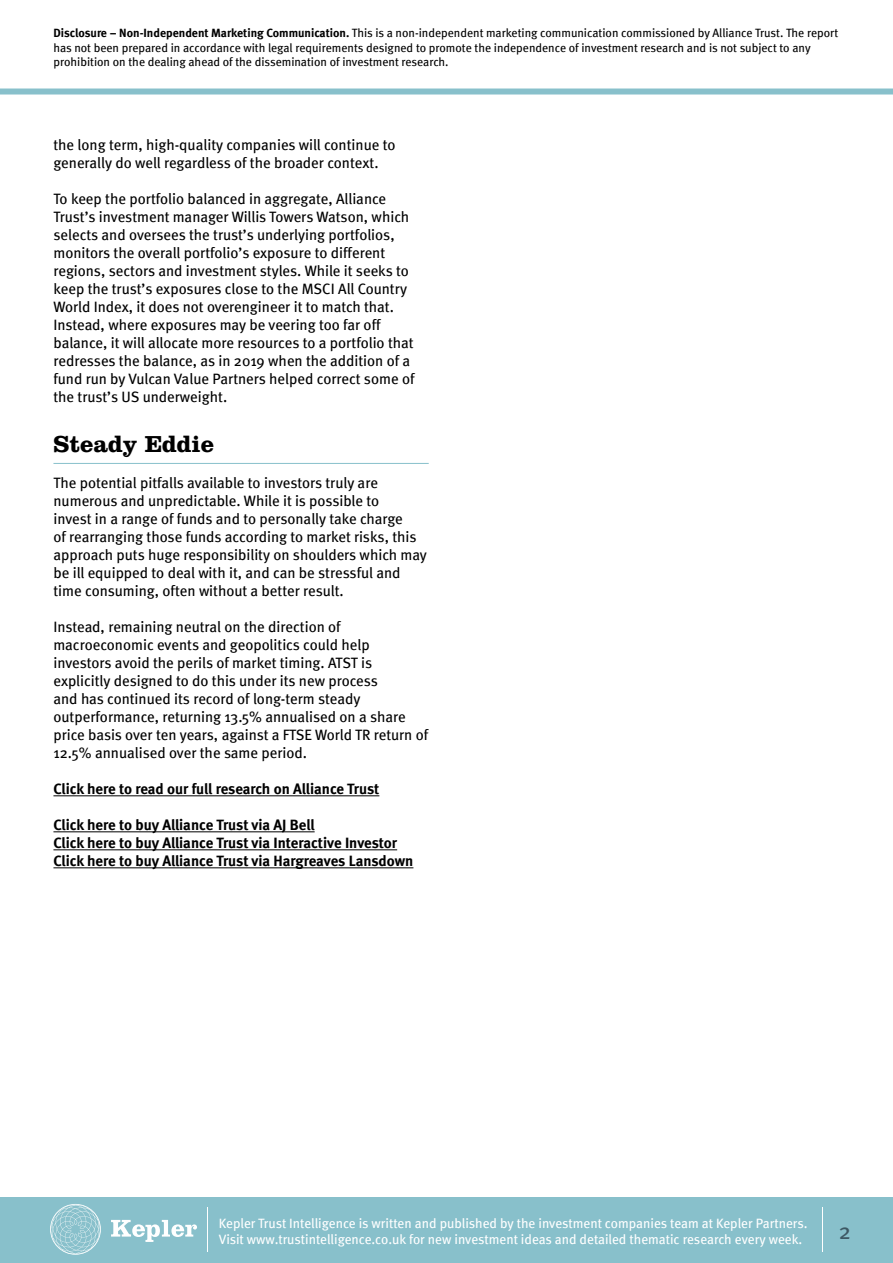
<style>
.page{position:relative;width:893px;height:1263px;background:#fff}
.page>*{position:absolute;margin:0;border:0;box-sizing:border-box;transform-origin:0 0}
.t1{font:700 24px "Clarendon LT Std";color:#000}
.t2{font:22.5px "Meta";color:#3d5864}
.t3{font:15px/18px "Meta";color:#000}
.t4{font:15px/18px "Meta Bold LF";letter-spacing:-.005em;color:#000}
.t5{font:13.5px/16.2px "Meta";color:#fff}
.t6{font:12px/14.4px "Meta";color:#000}
.s1{font-family:"Meta Bold LF"}
</style>
<div class="page">
<div style="left:0;top:1197px;width:893px;height:66px;background:#88c0cb"></div>
<svg style="left:111px;top:1220px;width:86px;height:22px"></svg>
<svg style="left:50px;top:1204px;width:51px;height:51px"></svg>
<hr style="left:207px;top:1207px;width:1px;height:44px;background:#fff">
<div style="left:0;top:89px;width:893px;height:6px;background:#88c0cb"></div>
<hr style="left:822px;top:1207px;width:1px;height:44px;background:#fff">
<hr style="left:53px;top:463px;width:376px;height:1px;background:#88c0cb">
<hr style="left:53px;top:795px;width:326px;height:1px;background:#000">
<hr style="left:53px;top:831px;width:262px;height:1px;background:#000">
<hr style="left:53px;top:849px;width:344px;height:1px;background:#000">
<hr style="left:53px;top:867px;width:360px;height:1px;background:#000">
<p class="t6" style="left:53px;top:26px;width:786px"><span class="s1">Disclosure – Non-Independent Marketing Communication.</span> This is a non-independent marketing communication commissioned by Alliance Trust. The report has not been prepared in accordance with legal requirements designed to promote the independence of investment research and is not subject to any prohibition on the dealing ahead of the dissemination of investment research.</p>
<p class="t3" style="left:53px;top:136px;width:344px">the long term, high-quality companies will continue to generally do well regardless of the broader context.</p>
<p class="t3" style="left:53px;top:190px;width:363px">To keep the portfolio balanced in aggregate, Alliance Trust’s investment manager Willis Towers Watson, which selects and oversees the trust’s underlying portfolios, monitors the overall portfolio’s exposure to different regions, sectors and investment styles. While it seeks to keep the trust’s exposures close to the MSCI All Country World Index, it does not overengineer it to match that.<br>Instead, where exposures may be veering too far off balance, it will allocate more resources to a portfolio that redresses the balance, as in 2019 when the addition of a fund run by Vulcan Value Partners helped correct some of the trust’s US underweight.</p>
<h1 class="t1" style="left:53px;top:429px;width:162px">Steady Eddie</h1>
<p class="t3" style="left:53px;top:473px;width:375px">The potential pitfalls available to investors truly are numerous and unpredictable. While it is possible to<br>invest in a range of funds and to personally take charge<br>of rearranging those funds according to market risks, this approach puts huge responsibility on shoulders which may be ill equipped to deal with it, and can be stressful and time consuming, often without a better result.</p>
<p class="t3" style="left:53px;top:617px;width:376px">Instead, remaining neutral on the direction of macroeconomic events and geopolitics could help investors avoid the perils of market timing. ATST is explicitly designed to do this under its new process<br>and has continued its record of long-term steady outperformance, returning 13.5% annualised on a share price basis over ten years, against a FTSE World TR return of 12.5% annualised over the same period.</p>
<p class="t4" style="left:53px;top:779px;width:327px">Click here to read our full research on Alliance Trust</p>
<p class="t4" style="left:53px;top:815px;width:361px">Click here to buy Alliance Trust via AJ Bell<br>Click here to buy Alliance Trust via Interactive Investor<br>Click here to buy Alliance Trust via Hargreaves Lansdown</p>
<p class="t5" style="left:219px;top:1214px;width:590px">Kepler Trust Intelligence is written and published by the investment companies team at Kepler Partners.<br>Visit www.trustintelligence.co.uk for new investment ideas and detailed thematic research every week.</p>
<h2 class="t2" style="left:839px;top:1218px;width:14px">2</h2>
</div>
